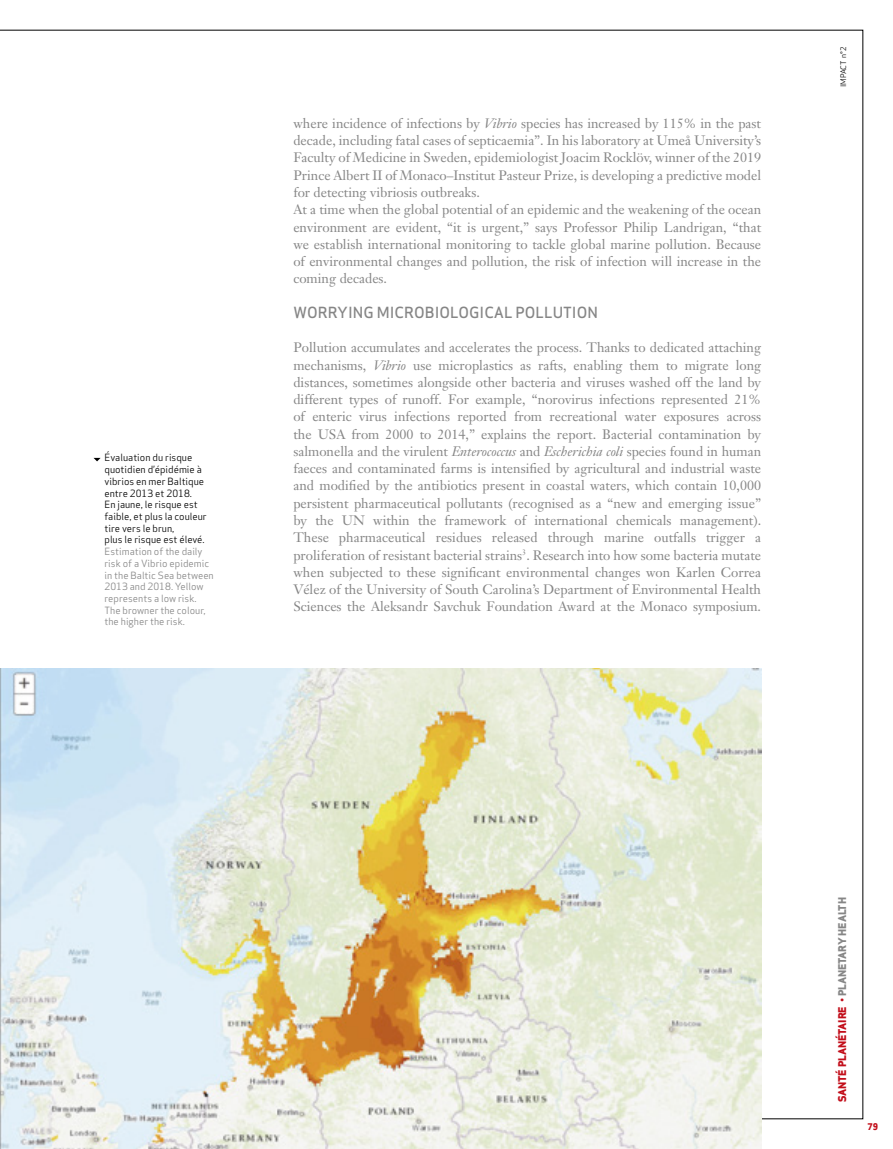
<style>
.page{position:relative;width:893px;height:1149px;background:#fff}
.page>*{position:absolute;margin:0;border:0;box-sizing:border-box;transform-origin:0 0}
.t1{font:500 15px "Apex Sans";color:#868686}
.t2{font:13.5px/17.2px "Janson Text";color:#868686}
.t3{font:800 10.5px "Apex Sans";letter-spacing:-.01em;color:#c20e1a}
.t4{font:9.75px/11.7px "Apex Sans";color:#000}
.t5{font:9.75px/11.7px "Apex Sans";color:#868686}
.t6{font:800 9px "Apex Sans";color:#c20e1a}
.t7{font:7.5px "Apex Sans";letter-spacing:-.01em;color:#000}
.s1{font-style:italic}
.s2{color:#868686}
</style>
<div class="page">
<img style="left:0;top:668px;width:761px;height:480px">
<svg style="left:94px;top:458px;width:7px;height:3px"></svg>
<p class="t4" style="left:104px;top:451px;width:104px">Évaluation du risque quotidien d’épidémie à vibrios en mer Baltique entre 2013 et 2018.<br>En jaune, le risque est faible, et plus la couleur tire vers le brun,<br>plus le risque est élevé.</p>
<p class="t5" style="left:104px;top:544px;width:111px">Estimation of the daily risk of a Vibrio epidemic in the Baltic Sea between<br>2013 and 2018. Yellow represents a low risk.<br>The browner the colour, the higher the risk.</p>
<p class="t2" style="left:293px;top:114px;width:469px">where incidence of infections by <span class="s1">Vibrio</span> species has increased by 115% in the past decade, including fatal cases of septicaemia”. In his laboratory at Umeå University’s Faculty of Medicine in Sweden, epidemiologist Joacim Rocklöv, winner of the 2019<br>Prince Albert II of Monaco–Institut Pasteur Prize, is developing a predictive model for detecting vibriosis outbreaks.<br>At a time when the global potential of an epidemic and the weakening of the ocean environment are evident, “it is urgent,” says Professor Philip Landrigan, “that we establish international monitoring to tackle global marine pollution. Because of environmental changes and pollution, the risk of infection will increase in the coming decades.</p>
<p class="t1" style="left:293px;top:299px;width:306px">WORRYING MICROBIOLOGICAL POLLUTION</p>
<p class="t2" style="left:293px;top:339px;width:469px;text-align:justify">Pollution accumulates and accelerates the process. Thanks to dedicated attaching mechanisms, <span class="s1">Vibrio</span> use microplastics as rafts, enabling them to migrate long distances, sometimes alongside other bacteria and viruses washed off the land by different types of runoff. For example, “norovirus infections represented 21% of enteric virus infections reported from recreational water exposures across the USA from 2000 to 2014,” explains the report. Bacterial contamination by salmonella and the virulent <span class="s1">Enterococcus</span> and <span class="s1">Escherichia coli</span> species found in human faeces and contaminated farms is intensified by agricultural and industrial waste and modified by the antibiotics present in coastal waters, which contain 10,000 persistent pharmaceutical pollutants (recognised as a “new and emerging issue” by the UN within the framework of international chemicals management).<br>These pharmaceutical residues released through marine outfalls trigger a proliferation of resistant bacterial strains<sup>3</sup>. Research into how some bacteria mutate when subjected to these significant environmental changes won Karlen Correa Vélez of the University of South Carolina’s Department of Environmental Health Sciences the Aleksandr Savchuk Foundation Award at the Monaco symposium.</p>
<p class="t7" style="left:837px;top:87px;width:42px;rotate:-90deg">IMPACT n°2</p>
<p class="t3" style="left:835px;top:1101px;width:206px;rotate:-90deg">SANTÉ PLANÉTAIRE • <span class="s2">PLANETARY HEALTH</span></p>
<p class="t6" style="left:867px;top:1120px;width:12px">79</p>
</div>
